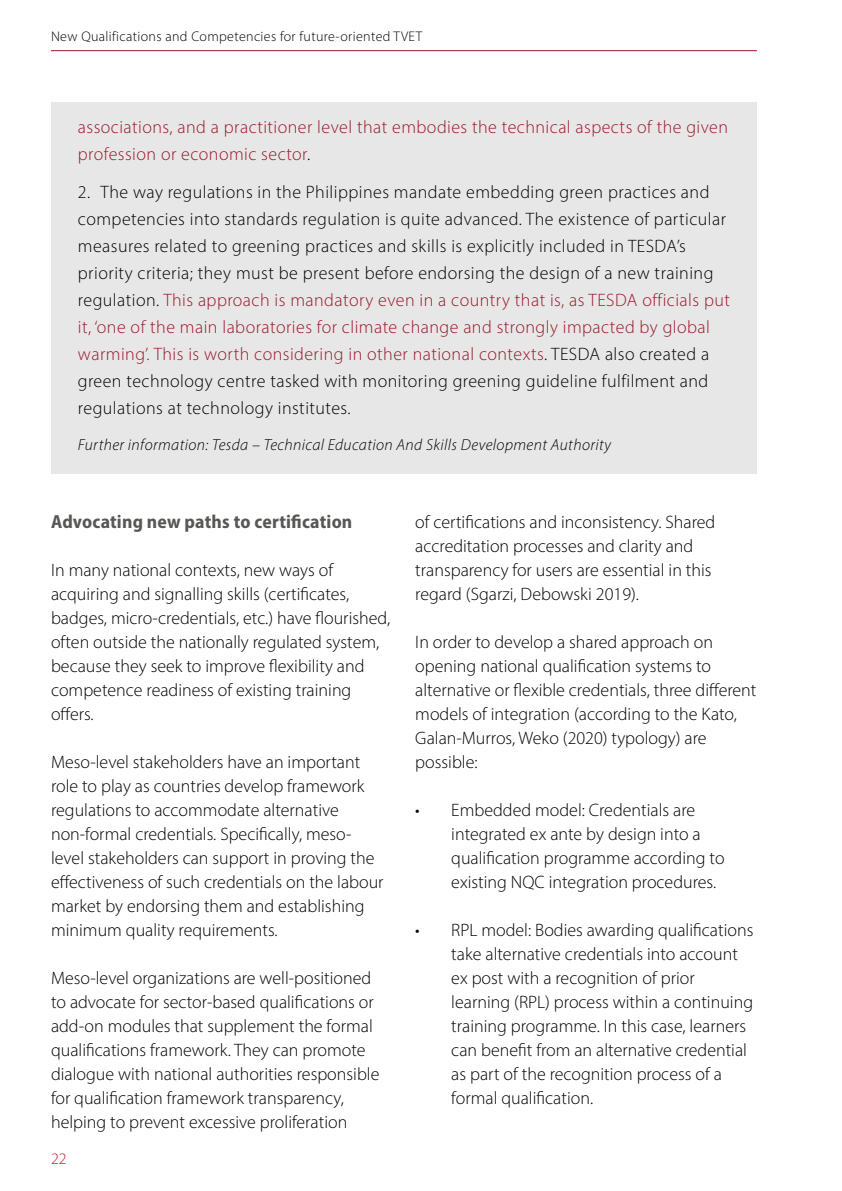
<style>
.page{position:relative;width:842px;height:1191px;background:#fff}
.page>*{position:absolute;margin:0;border:0;box-sizing:border-box;transform-origin:0 0}
.t1{font:700 semi-condensed 19px "Myriad Pro";letter-spacing:.01em;color:#575756}
.t2{font:300 18px/24px "Myriad Pro";color:#000}
.t3{font:300 18px/27px "Myriad Pro";letter-spacing:.025em;color:#000}
.t4{font:300 18px/27px "Myriad Pro";letter-spacing:.025em;color:#98182a}
.t5{font:italic 300 16px "Myriad Pro";letter-spacing:.025em;color:#000}
.t6{font:300 16px "Myriad Pro";color:#c11728}
.t7{font:300 14px "Myriad Pro";letter-spacing:.025em;color:#000}
.s1{color:#000}
.s2{color:#98182a}
</style>
<div class="page">
<hr style="left:51px;top:50px;width:706px;height:1px;background:#98182a">
<div style="left:51px;top:102px;width:706px;height:371px;background:#e7e7e7"></div>
<p class="t7" style="left:51px;top:27px;width:373px">New Qualifications and Competencies for future-oriented TVET</p>
<p class="t4" style="left:78px;top:113px;width:652px">associations, and a practitioner level that embodies the technical aspects of the given profession or economic sector<span class="s1">.</span></p>
<p class="t3" style="left:78px;top:179px;width:654px">2. The way regulations in the Philippines mandate embedding green practices and competencies into standards regulation is quite advanced. The existence of particular measures related to greening practices and skills is explicitly included in TESDA’s priority criteria; they must be present before endorsing the design of a new training regulation. <span class="s2">This approach is mandatory even in a country that is, as TESDA officials put it, ‘one of the main laboratories for climate change and strongly impacted by global warming’. This is worth considering in other national contexts</span>. TESDA also created a green technology centre tasked with monitoring greening guideline fulfilment and regulations at technology institutes.</p>
<p class="t5" style="left:78px;top:435px;width:534px">Further information: Tesda – Technical Education And Skills Development Authority</p>
<p class="t1" style="left:51px;top:509px;width:303px">Advocating new paths to certification</p>
<p class="t2" style="left:51px;top:558px;width:341px">In many national contexts, new ways of acquiring and signalling skills (certificates, badges, micro-credentials, etc.) have flourished, often outside the nationally regulated system, because they seek to improve flexibility and competence readiness of existing training offers.</p>
<p class="t2" style="left:51px;top:750px;width:334px">Meso-level stakeholders have an important role to play as countries develop framework regulations to accommodate alternative non-formal credentials. Specifically, meso&shy;level stakeholders can support in proving the effectiveness of such credentials on the labour market by endorsing them and establishing minimum quality requirements.</p>
<p class="t2" style="left:51px;top:966px;width:330px">Meso-level organizations are well-positioned to advocate for sector-based qualifications or add-on modules that supplement the formal qualifications framework. They can promote dialogue with national authorities responsible for qualification framework transparency, helping to prevent excessive proliferation</p>
<p class="t6" style="left:51px;top:1149px;width:17px">22</p>
<p class="t2" style="left:415px;top:510px;width:302px">of certifications and inconsistency. Shared accreditation processes and clarity and transparency for users are essential in this regard (Sgarzi, Debowski 2019).</p>
<p class="t2" style="left:415px;top:630px;width:343px">In order to develop a shared approach on opening national qualification systems to alternative or flexible credentials, three different models of integration (according to the Kato, Galan-Murros, Weko (2020) typology) are possible:</p>
<p class="t2" style="left:451px;top:798px;width:275px;text-indent:-36px">• Embedded model: Credentials are integrated ex ante by design into a qualification programme according to existing NQC integration procedures.</p>
<p class="t2" style="left:451px;top:918px;width:304px;text-indent:-36px">• RPL model: Bodies awarding qualifications take alternative credentials into account ex post with a recognition of prior learning (RPL) process within a continuing training programme. In this case, learners can benefit from an alternative credential as part of the recognition process of a formal qualification.</p>
</div>
